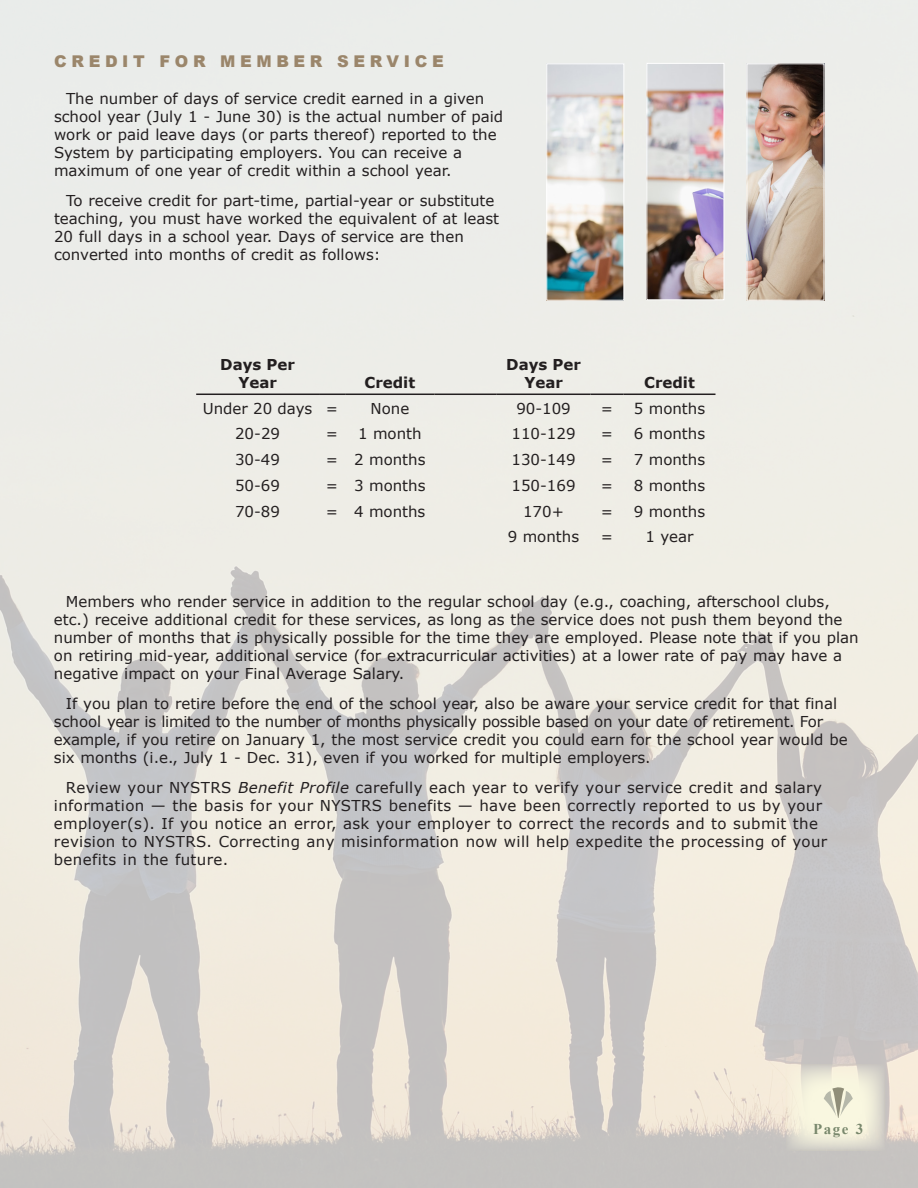
<style>
.page{position:relative;width:918px;height:1188px;background:#fff}
.page>*{position:absolute;margin:0;border:0;box-sizing:border-box;transform-origin:0 0}
.t1{font:900 16.2px "Arial";letter-spacing:.285em;color:#9b866b}
.t2{font:15px/18px "Verdana";color:#231f20}
.t3{font:15px/18px "Verdana";letter-spacing:.025em;color:#231f20}
.t4{font:700 15px/18px "Verdana";color:#231f20;text-align:center}
.t5{font:700 15px "Times New Roman";color:#79886d}
.s1{font-style:italic}
</style>
<div class="page">
<img style="left:0;top:0;width:918px;height:1188px">
<img style="left:749px;top:65px;width:73px;height:234px">
<div style="left:747px;top:63px;width:77px;height:238px;border:1px solid #fff"></div>
<img style="left:648px;top:65px;width:74px;height:233px">
<div style="left:646px;top:63px;width:78px;height:237px;border:1px solid #fff"></div>
<img style="left:548px;top:65px;width:74px;height:234px">
<div style="left:546px;top:63px;width:78px;height:238px;border:1px solid #fff"></div>
<hr style="left:196px;top:394px;width:123px;height:1px;background:#231f20">
<svg style="left:319px;top:394px;width:26px;height:1px"></svg>
<hr style="left:345px;top:394px;width:90px;height:1px;background:#231f20">
<hr style="left:435px;top:394px;width:62px;height:1px;background:#231f20">
<hr style="left:497px;top:394px;width:93px;height:1px;background:#231f20">
<hr style="left:590px;top:394px;width:34px;height:1px;background:#231f20">
<hr style="left:624px;top:394px;width:92px;height:1px;background:#231f20">
<svg style="left:786px;top:1064px;width:100px;height:87px;background:#eae6d6"></svg>
<svg style="left:824px;top:1086px;width:29px;height:32px"></svg>
<h2 class="t1" style="left:54px;top:49px;width:391px">CREDIT FOR MEMBER SERVICE</h2>
<p class="t2" style="left:54px;top:89px;width:451px;text-indent:12px">The number of days of service credit earned in a given school year (July 1 - June 30) is the actual number of paid work or paid leave days (or parts thereof) reported to the System by participating employers. You can receive a maximum of one year of credit within a school year.</p>
<p class="t2" style="left:54px;top:191px;width:447px;text-indent:12px">To receive credit for part-time, partial-year or substitute teaching, you must have worked the equivalent of at least 20 full days in a school year. Days of service are then converted into months of credit as follows:</p>
<p class="t4" style="left:220px;top:356px;width:76px">Days Per<br>Year</p>
<p class="t4" style="left:365px;top:374px;width:52px">Credit</p>
<p class="t4" style="left:506px;top:356px;width:76px">Days Per<br>Year</p>
<p class="t4" style="left:644px;top:374px;width:52px">Credit</p>
<p class="t2" style="left:203px;top:399px;width:137px">Under 20 days =</p>
<p class="t2" style="left:371px;top:399px;width:40px">None</p>
<p class="t2" style="left:516px;top:399px;width:56px">90-109</p>
<p class="t2" style="left:601px;top:399px;width:14px">=</p>
<p class="t2" style="left:634px;top:399px;width:73px">5 months</p>
<p class="t2" style="left:235px;top:425px;width:46px">20-29</p>
<p class="t2" style="left:326px;top:425px;width:14px">=</p>
<p class="t2" style="left:358px;top:425px;width:65px">1 month</p>
<p class="t2" style="left:512px;top:425px;width:66px">110-129</p>
<p class="t2" style="left:601px;top:425px;width:14px">=</p>
<p class="t2" style="left:634px;top:425px;width:73px">6 months</p>
<p class="t2" style="left:235px;top:451px;width:46px">30-49</p>
<p class="t2" style="left:326px;top:451px;width:14px">=</p>
<p class="t2" style="left:354px;top:451px;width:73px">2 months</p>
<p class="t2" style="left:512px;top:451px;width:66px">130-149</p>
<p class="t2" style="left:601px;top:451px;width:14px">=</p>
<p class="t2" style="left:634px;top:451px;width:73px">7 months</p>
<p class="t2" style="left:235px;top:476px;width:46px">50-69</p>
<p class="t2" style="left:326px;top:476px;width:14px">=</p>
<p class="t2" style="left:354px;top:476px;width:73px">3 months</p>
<p class="t2" style="left:512px;top:476px;width:66px">150-169</p>
<p class="t2" style="left:601px;top:476px;width:14px">=</p>
<p class="t2" style="left:634px;top:476px;width:73px">8 months</p>
<p class="t2" style="left:235px;top:502px;width:46px">70-89</p>
<p class="t2" style="left:326px;top:502px;width:14px">=</p>
<p class="t2" style="left:354px;top:502px;width:73px">4 months</p>
<p class="t2" style="left:523px;top:502px;width:42px">170+</p>
<p class="t2" style="left:601px;top:502px;width:14px">=</p>
<p class="t2" style="left:634px;top:502px;width:73px">9 months</p>
<p class="t2" style="left:508px;top:528px;width:73px">9 months</p>
<p class="t2" style="left:601px;top:528px;width:14px">=</p>
<p class="t2" style="left:646px;top:528px;width:49px">1 year</p>
<p class="t2" style="left:54px;top:593px;width:806px;text-indent:12px">Members who render service in addition to the regular school day (e.g., coaching, afterschool clubs, etc.) receive additional credit for these services, as long as the service does not push them beyond the number of months that is physically possible for the time they are employed. Please note that if you plan on retiring mid-year, additional service (for extracurricular activities) at a lower rate of pay may have a negative impact on your Final Average Salary.</p>
<p class="t2" style="left:54px;top:695px;width:795px;text-indent:12px">If you plan to retire before the end of the school year, also be aware your service credit for that final school year is limited to the number of months physically possible based on your date of retirement. For example, if you retire on January 1, the most service credit you could earn for the school year would be six months (i.e., July 1 - Dec. 31), even if you worked for multiple employers.</p>
<p class="t3" style="left:54px;top:779px;width:775px;text-indent:12px">Review your NYSTRS <span class="s1">Benefit Profile</span> carefully each year to verify your service credit and salary information — the basis for your NYSTRS benefits — have been correctly reported to us by your employer(s). If you notice an error, ask your employer to correct the records and to submit the revision to NYSTRS. Correcting any misinformation now will help expedite the processing of your benefits in the future.</p>
<p class="t5" style="left:813px;top:1118px;width:51px">Page 3</p>
</div>
